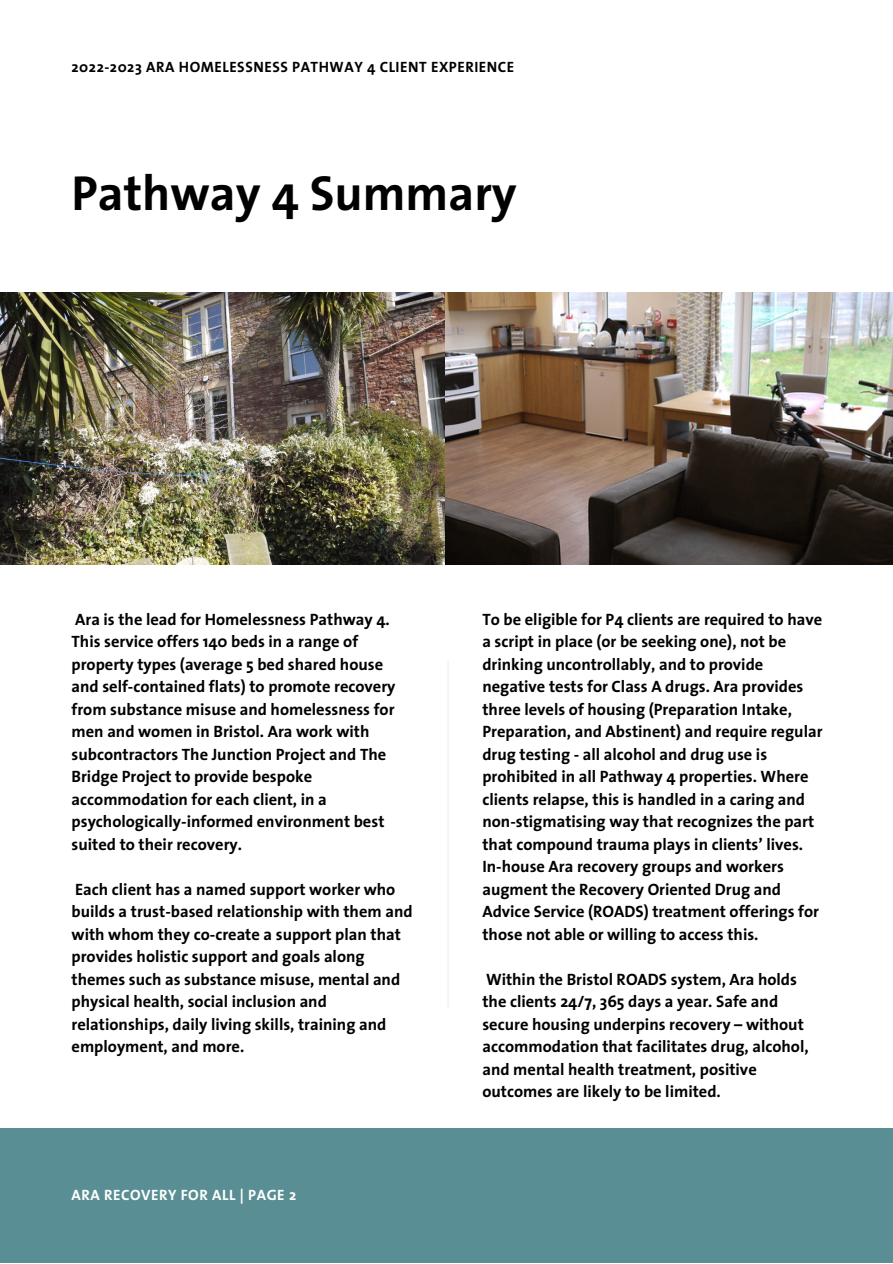
<style>
.page{position:relative;width:893px;height:1264px;background:#fff}
.page>*{position:absolute;margin:0;border:0;box-sizing:border-box;transform-origin:0 0}
.t1{font:700 49.5px "The Sans";color:#000}
.t2{font:700 16.5px/22.5px "The Sans";color:#000}
.t3{font:700 15px "The Sans";letter-spacing:.035em;color:#000}
.t4{font:700 15px "The Sans";letter-spacing:.035em;color:#fff}
</style>
<div class="page">
<img style="left:0;top:293px;width:892px;height:272px">
<div style="left:0;top:1127px;width:892px;height:135px;background:#598f94"></div>
<hr style="left:447px;top:661px;width:1px;height:347px;background:#edeced">
<p class="t3" style="left:72px;top:61px;width:444px">2022-2023 ARA HOMELESSNESS PATHWAY 4 CLIENT EXPERIENCE</p>
<h1 class="t1" style="left:72px;top:172px;width:446px">Pathway 4 Summary</h1>
<p class="t2" style="left:72px;top:609px;width:325px">Ara is the lead for Homelessness Pathway 4.<br>This service offers 140 beds in a range of property types (average 5 bed shared house and self-contained flats) to promote recovery from substance misuse and homelessness for men and women in Bristol. Ara work with subcontractors The Junction Project and The Bridge Project to provide bespoke accommodation for each client, in a psychologically-informed environment best suited to their recovery.</p>
<p class="t2" style="left:72px;top:879px;width:342px">Each client has a named support worker who builds a trust-based relationship with them and with whom they co-create a support plan that provides holistic support and goals along themes such as substance misuse, mental and physical health, social inclusion and relationships, daily living skills, training and employment, and more.</p>
<p class="t4" style="left:72px;top:1188px;width:226px">ARA RECOVERY FOR ALL | PAGE 2</p>
<p class="t2" style="left:482px;top:609px;width:341px">To be eligible for P4 clients are required to have a script in place (or be seeking one), not be drinking uncontrollably, and to provide negative tests for Class A drugs. Ara provides three levels of housing (Preparation Intake, Preparation, and Abstinent) and require regular drug testing - all alcohol and drug use is prohibited in all Pathway 4 properties. Where clients relapse, this is handled in a caring and non-stigmatising way that recognizes the part that compound trauma plays in clients’ lives.<br>In-house Ara recovery groups and workers augment the Recovery Oriented Drug and Advice Service (ROADS) treatment offerings for those not able or willing to access this.</p>
<p class="t2" style="left:482px;top:969px;width:328px">Within the Bristol ROADS system, Ara holds the clients 24/7, 365 days a year. Safe and secure housing underpins recovery – without accommodation that facilitates drug, alcohol, and mental health treatment, positive outcomes are likely to be limited.</p>
</div>
